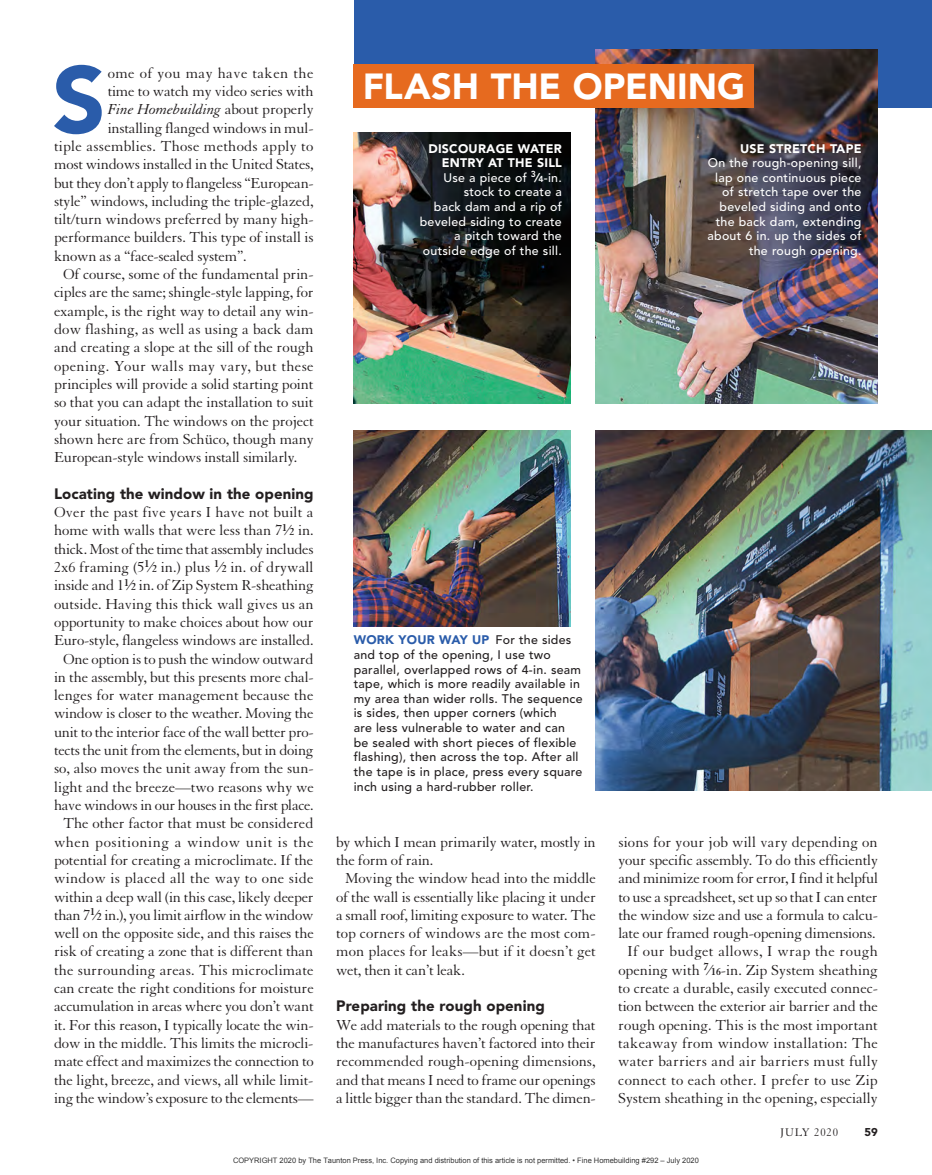
<style>
.page{position:relative;width:932px;height:1175px;background:#fff}
.page>*{position:absolute;margin:0;border:0;box-sizing:border-box;transform-origin:0 0}
.t1{font:900 93.3px "Avenir LT Std";color:#2a5caa}
.t2{font:900 36px "Avenir LT Std";color:#fff}
.t3{font:15.75px/18.3px "Granjon LT Std";letter-spacing:-.01em;color:#231f20;text-align:center}
.t4{font:15.75px "Granjon LT Std";letter-spacing:.015em;color:#231f20}
.t5{font:15.75px "Granjon LT Std";letter-spacing:.02em;color:#231f20}
.t6{font:italic 15.75px "Granjon LT Std";letter-spacing:-.005em;color:#231f20}
.t7{font:15.75px "Granjon LT Std";letter-spacing:.025em;color:#231f20}
.t8{font:900 15px "Avenir LT Std";letter-spacing:.005em;color:#231f20}
.t9{font:500 12.3px/14.7px "Avenir LT Std";letter-spacing:.02em;color:#231f20}
.t10{font:500 12.3px/14.7px "Avenir LT Std";letter-spacing:.02em;color:#fff;text-align:right}
.t11{font:900 12.3px "Avenir LT Std";letter-spacing:.02em;color:#fff}
.t12{font:12px "Granjon LT Std";letter-spacing:.07em;color:#231f20}
.t13{font:900 11.25px "Avenir LT Std";color:#231f20}
.t14{font:7.5px "Arial";color:rgb(0 0 0/.8)}
.s1{font-style:normal}
.s2{font-weight:700}
.s3{font-weight:700;font-size:10.95px}
.s4{font-weight:800}
.s5{font-weight:800;font-size:8.7px}
.s6{font-weight:900}
.s7{font-weight:900;color:#2a5caa}
</style>
<div class="page">
<div style="left:354px;top:0;width:578px;height:108px;background:#2a5caa"></div>
<img style="left:354px;top:133px;width:216px;height:270px">
<img style="left:595px;top:49px;width:283px;height:354px">
<img style="left:354px;top:430px;width:216px;height:196px">
<img style="left:596px;top:430px;width:336px;height:360px">
<div style="left:354px;top:64px;width:400px;height:44px;background:#e66a1f"></div>
<p class="t1" style="left:52px;top:44px;width:55px">S</p>
<p class="t7" style="left:108px;top:64px;width:207px">ome of you may have taken the</p>
<p class="t2" style="left:363px;top:65px;width:384px">FLASH THE OPENING</p>
<p class="t3" style="left:108px;top:82px;width:207px">time to watch my video series with</p>
<p class="t6" style="left:108px;top:101px;width:208px">Fine Homebuilding <span class="s1">about properly</span></p>
<p class="t3" style="left:108px;top:119px;width:207px">installing flanged windows in mul-</p>
<p class="t4" style="left:54px;top:138px;width:261px">tiple assemblies. Those methods apply to</p>
<p class="t3" style="left:54px;top:155px;width:261px">most windows installed in the United States,</p>
<p class="t3" style="left:54px;top:174px;width:261px">but they don’t apply to flangeless “European-</p>
<p class="t3" style="left:54px;top:192px;width:261px">style” windows, including the triple-glazed,</p>
<p class="t3" style="left:54px;top:210px;width:261px">tilt/turn windows preferred by many high-</p>
<p class="t3" style="left:54px;top:229px;width:261px">performance builders. This type of install is</p>
<p class="t3" style="left:54px;top:247px;width:194px">known as a “face-sealed system”.</p>
<p class="t3" style="left:63px;top:265px;width:252px">Of course, some of the fundamental prin-</p>
<p class="t3" style="left:54px;top:284px;width:261px">ciples are the same; shingle-style lapping, for</p>
<p class="t3" style="left:54px;top:302px;width:261px">example, is the right way to detail any win-</p>
<p class="t3" style="left:54px;top:320px;width:261px">dow flashing, as well as using a back dam</p>
<p class="t3" style="left:54px;top:338px;width:261px">and creating a slope at the sill of the rough</p>
<p class="t5" style="left:54px;top:357px;width:261px">opening. Your walls may vary, but these</p>
<p class="t3" style="left:54px;top:375px;width:261px">principles will provide a solid starting point</p>
<p class="t3" style="left:54px;top:393px;width:261px">so that you can adapt the installation to suit</p>
<p class="t3" style="left:54px;top:412px;width:261px">your situation. The windows on the project</p>
<p class="t3" style="left:54px;top:430px;width:261px">shown here are from Schüco, though many</p>
<p class="t3" style="left:54px;top:448px;width:245px">European-style windows install similarly.</p>
<p class="t8" style="left:54px;top:484px;width:261px">LOCATING THE WINDOW IN THE OPENING</p>
<p class="t3" style="left:54px;top:503px;width:261px">Over the past five years I have not built a home with walls that were less than 7<sup>1</sup><span class="s2">⁄</span><span class="s3">2</span> in. thick. Most of the time that assembly includes 2x6 framing (5<sup>1</sup><span class="s2">⁄</span><span class="s3">2</span> in.) plus <sup>1</sup><span class="s2">⁄</span><span class="s3">2</span> in. of drywall inside and 1<sup>1</sup><span class="s2">⁄</span><span class="s3">2</span> in. of Zip System R-sheathing outside. Having this thick wall gives us an opportunity to make choices about how our Euro-style, flangeless windows are installed.<br>One option is to push the window outward in the assembly, but this presents more chal&shy;lenges for water management because the window is closer to the weather. Moving the unit to the interior face of the wall better pro&shy;tects the unit from the elements, but in doing so, also moves the unit away from the sun&shy;light and the breeze—two reasons why we have windows in our houses in the first place.<br>The other factor that must be considered when positioning a window unit is the potential for creating a microclimate. If the window is placed all the way to one side within a deep wall (in this case, likely deeper than 7<sup>1</sup><span class="s2">⁄</span><span class="s3">2</span> in.), you limit airflow in the window well on the opposite side, and this raises the risk of creating a zone that is different than the surrounding areas. This microclimate can create the right conditions for moisture accumulation in areas where you don’t want it. For this reason, I typically locate the win&shy;dow in the middle. This limits the microcli&shy;mate effect and maximizes the connection to the light, breeze, and views, all while limit&shy;ing the window’s exposure to the elements—</p>
<p class="t11" style="left:428px;top:141px;width:135px">DISCOURAGE WATER</p>
<p class="t11" style="left:442px;top:155px;width:114px">ENTRY AT THE SILL</p>
<p class="t10" style="left:443px;top:170px;width:120px">Use a piece of <sup>3</sup><span class="s4">⁄</span><span class="s5">4</span>-in.</p>
<p class="t10" style="left:463px;top:185px;width:100px">stock to create a</p>
<p class="t10" style="left:434px;top:200px;width:129px">back dam and a rip of</p>
<p class="t10" style="left:420px;top:214px;width:144px">beveled siding to create</p>
<p class="t10" style="left:454px;top:229px;width:109px">a pitch toward the</p>
<p class="t10" style="left:423px;top:244px;width:140px">outside edge of the sill.</p>
<p class="t10" style="left:707px;top:141px;width:155px"><span class="s6">US E STRETCH TAPE<br></span>On the rough-opening sill, lap one continuous piece of stretch tape over the beveled siding and onto the back dam, extending about 6 in. up the sides of the rough opening.</p>
<p class="t9" style="left:354px;top:633px;width:230px"><span class="s7">WORK YOUR WAY UP</span> For the sides and top of the opening, I use two parallel, overlapped rows of 4-in. seam tape, which is more readily available in my area than wider rolls. The sequence is sides, then upper corners (which<br>are less vulnerable to water and can be sealed with short pieces of flexible flashing), then across the top. After all the tape is in place, press every square inch using a hard-rubber roller.</p>
<p class="t3" style="left:336px;top:833px;width:261px">by which I mean primarily water, mostly in</p>
<p class="t3" style="left:336px;top:851px;width:99px">the form of rain.</p>
<p class="t3" style="left:345px;top:869px;width:252px">Moving the window head into the middle</p>
<p class="t3" style="left:336px;top:887px;width:261px">of the wall is essentially like placing it under</p>
<p class="t3" style="left:336px;top:906px;width:261px">a small roof, limiting exposure to water. The</p>
<p class="t3" style="left:336px;top:924px;width:261px">top corners of windows are the most com-</p>
<p class="t3" style="left:336px;top:942px;width:261px">mon places for leaks—but if it doesn’t get</p>
<p class="t3" style="left:336px;top:961px;width:130px">wet, then it can’t leak.</p>
<p class="t8" style="left:336px;top:997px;width:210px">PREPARING THE ROUGH OPENING</p>
<p class="t3" style="left:336px;top:1016px;width:261px;text-align:justify">We add materials to the rough opening that the manufactures haven’t factored into their recommended rough-opening dimensions, and that means I need to frame our openings a little bigger than the standard. The dimen-</p>
<p class="t3" style="left:618px;top:833px;width:261px">sions for your job will vary depending on your specific assembly. To do this efficiently and minimize room for error, I find it helpful to use a spreadsheet, set up so that I can enter the window size and use a formula to calcu&shy;late our framed rough-opening dimensions.<br>If our budget allows, I wrap the rough opening with <sup>7</sup><span class="s2">⁄</span><span class="s3">16</span>-in. Zip System sheathing to create a durable, easily executed connec&shy;tion between the exterior air barrier and the rough opening. This is the most important takeaway from window installation: The water barriers and air barriers must fully connect to each other. I prefer to use Zip System sheathing in the opening, especially</p>
<p class="t12" style="left:780px;top:1126px;width:60px">July 2020</p>
<p class="t13" style="left:864px;top:1125px;width:15px">59</p>
<p class="t14" style="left:233px;top:1155px;width:467px">COPYRIGHT 2020 by The Taunton Press, Inc. Copying and distribution of this article is not permitted. • Fine Homebuilding #292 – July 2020</p>
</div>
